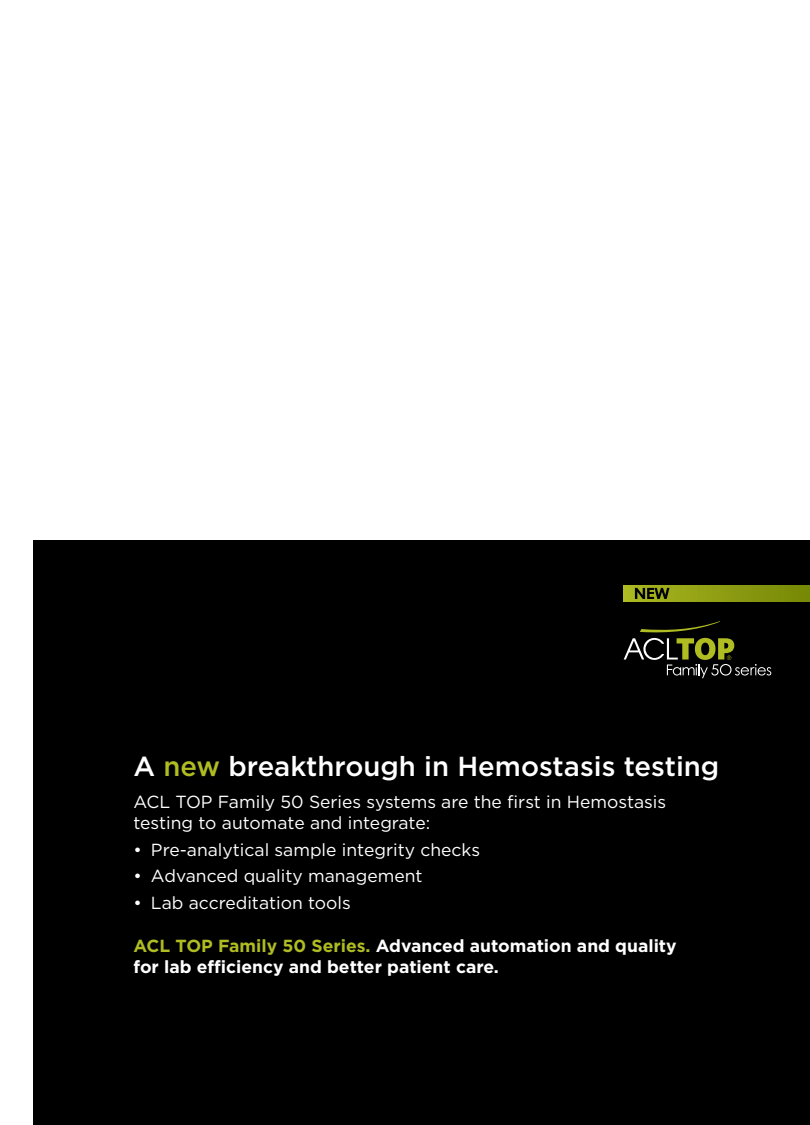
<style>
.page{position:relative;width:810px;height:1125px;background:#fff}
.page>*{position:absolute;margin:0;border:0;box-sizing:border-box;transform-origin:0 0}
.t1{font:500 27.5px "Gotham";color:#fff}
.t2{font:17.5px/21px "Gotham";color:#fff}
.t3{font:700 17.5px/21px "Gotham";color:#fff}
.s1{color:#afbc22}
</style>
<div class="page">
<div style="left:34px;top:540px;width:776px;height:585px;background:#000"></div>
<svg style="left:624px;top:621px;width:147px;height:57px"></svg>
<div style="left:624px;top:585px;width:186px;height:17px;background:linear-gradient(to right,#a8b520,#778805)"></div>
<svg style="left:635px;top:588px;width:34px;height:11px"></svg>
<h1 class="t1" style="left:133px;top:748px;width:587px">A <span class="s1">new</span> breakthrough in Hemostasis testing</h1>
<p class="t2" style="left:133px;top:791px;width:534px">ACL TOP Family 50 Series systems are the first in Hemostasis testing to automate and integrate:</p>
<p class="t2" style="left:133px;top:839px;width:348px">• Pre-analytical sample integrity checks</p>
<p class="t2" style="left:133px;top:865px;width:291px">• Advanced quality management</p>
<p class="t2" style="left:133px;top:892px;width:219px">• Lab accreditation tools</p>
<p class="t3" style="left:133px;top:936px;width:545px"><span class="s1">ACL TOP Family 50 Series.</span> Advanced automation and quality for lab efficiency and better patient care.</p>
</div>
